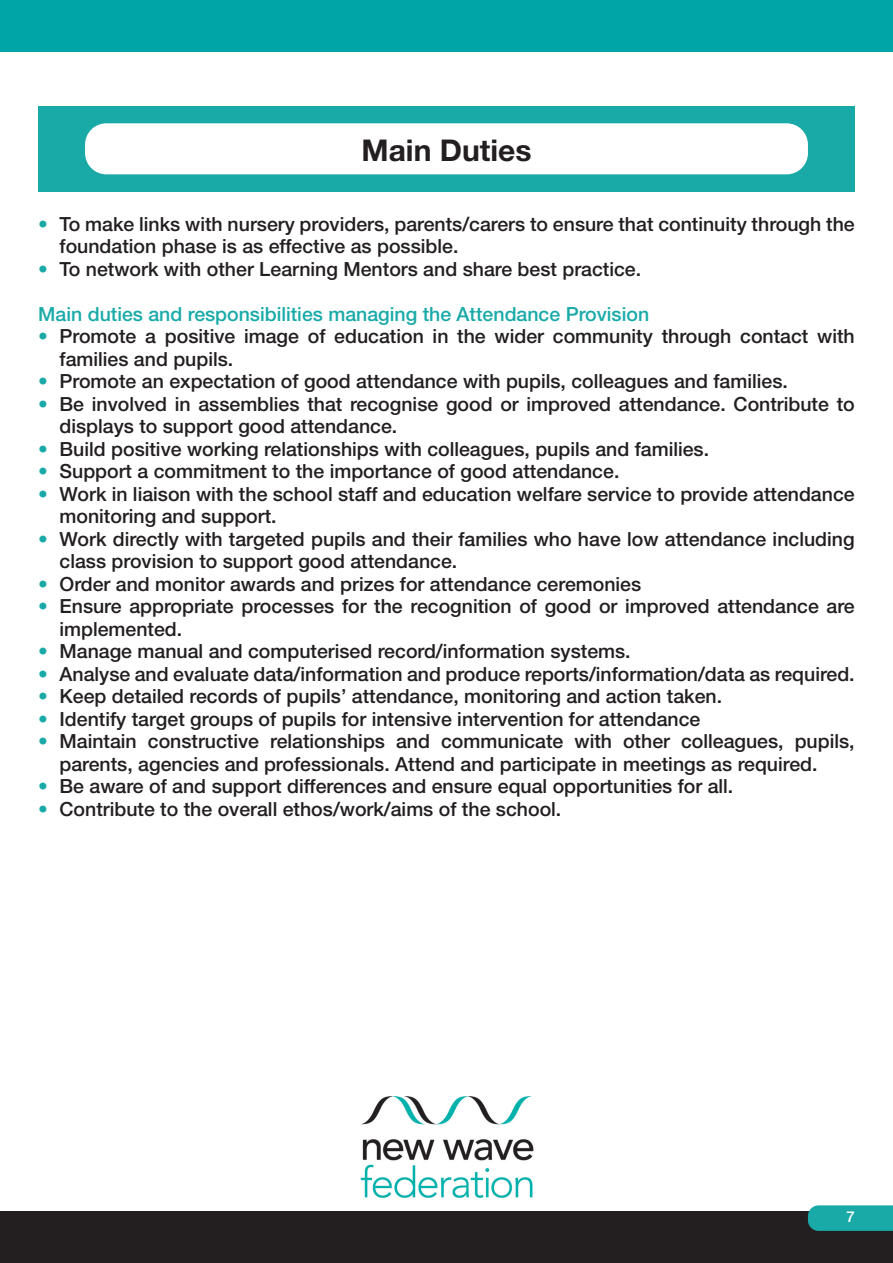
<style>
.page{position:relative;width:893px;height:1263px;background:#fff}
.page>*{position:absolute;margin:0;border:0;box-sizing:border-box;transform-origin:0 0}
.t1{font:700 30px "Helvetica Neue LT Std";color:#231f20}
.Main{font:500 19.5px/22.5px "Helvetica Neue LT Std";color:#231f20}
.Sub_Title{font:500 19.5px "Helvetica Neue LT Std";color:#19aaa8}
.t2{font:500 15px "Helvetica Neue LT Std";color:#fff}
.s1{color:#19aaa8}
</style>
<div class="page">
<div style="left:0;top:0;width:893px;height:52px;background:#00a5a7"></div>
<div style="left:0;top:1211px;width:893px;height:52px;background:#231f20"></div>
<img style="left:360px;top:1096px;width:174px;height:102px">
<svg style="left:808px;top:1205px;width:85px;height:26px;background:#1ea9a7"></svg>
<div style="left:38px;top:106px;width:817px;height:85px;background:#19aaa8"></div>
<div style="left:85px;top:123px;width:723px;height:51px;background:#fff;border-radius:21px"></div>
<p class="t1" style="left:361px;top:132px;width:171px">Main Duties</p>
<p class="Main" style="left:60px;top:212px;width:797px;text-indent:-21px"><span class="s1">•</span> To make links with nursery providers, parents/carers to ensure that continuity through the foundation phase is as effective as possible.</p>
<p class="Main" style="left:38px;top:257px;width:604px"><span class="s1">•</span> To network with other Learning Mentors and share best practice.</p>
<p class="Sub_Title" style="left:38px;top:302px;width:612px">Main duties and responsibilities managing the Attendance Provision</p>
<p class="Main" style="left:60px;top:325px;width:797px;text-indent:-21px"><span class="s1">•</span> Promote a positive image of education in the wider community through contact with families and pupils.</p>
<p class="Main" style="left:38px;top:370px;width:751px"><span class="s1">•</span> Promote an expectation of good attendance with pupils, colleagues and families.</p>
<p class="Main" style="left:60px;top:392px;width:797px;text-indent:-21px"><span class="s1">•</span> Be involved in assemblies that recognise good or improved attendance. Contribute to displays to support good attendance.</p>
<p class="Main" style="left:38px;top:437px;width:672px"><span class="s1">•</span> Build positive working relationships with colleagues, pupils and families.</p>
<p class="Main" style="left:38px;top:460px;width:583px"><span class="s1">•</span> Support a commitment to the importance of good attendance.</p>
<p class="Main" style="left:60px;top:482px;width:797px;text-indent:-21px"><span class="s1">•</span> Work in liaison with the school staff and education welfare service to provide attendance monitoring and support.</p>
<p class="Main" style="left:60px;top:527px;width:797px;text-indent:-21px"><span class="s1">•</span> Work directly with targeted pupils and their families who have low attendance including class provision to support good attendance.</p>
<p class="Main" style="left:38px;top:572px;width:604px"><span class="s1">•</span> Order and monitor awards and prizes for attendance ceremonies</p>
<p class="Main" style="left:60px;top:595px;width:797px;text-indent:-21px"><span class="s1">•</span> Ensure appropriate processes for the recognition of good or improved attendance are implemented.</p>
<p class="Main" style="left:38px;top:640px;width:594px"><span class="s1">•</span> Manage manual and computerised record/information systems.</p>
<p class="Main" style="left:38px;top:662px;width:818px"><span class="s1">•</span> Analyse and evaluate data/information and produce reports/information/data as required.</p>
<p class="Main" style="left:38px;top:685px;width:685px"><span class="s1">•</span> Keep detailed records of pupils’ attendance, monitoring and action taken.</p>
<p class="Main" style="left:38px;top:707px;width:664px"><span class="s1">•</span> Identify target groups of pupils for intensive intervention for attendance</p>
<p class="Main" style="left:60px;top:730px;width:797px;text-indent:-21px"><span class="s1">•</span> Maintain constructive relationships and communicate with other colleagues, pupils, parents, agencies and professionals. Attend and participate in meetings as required.</p>
<p class="Main" style="left:38px;top:775px;width:697px"><span class="s1">•</span> Be aware of and support differences and ensure equal opportunities for all.</p>
<p class="Main" style="left:38px;top:797px;width:525px"><span class="s1">•</span> Contribute to the overall ethos/work/aims of the school.</p>
<p class="t2" style="left:846px;top:1208px;width:10px">7</p>
</div>
